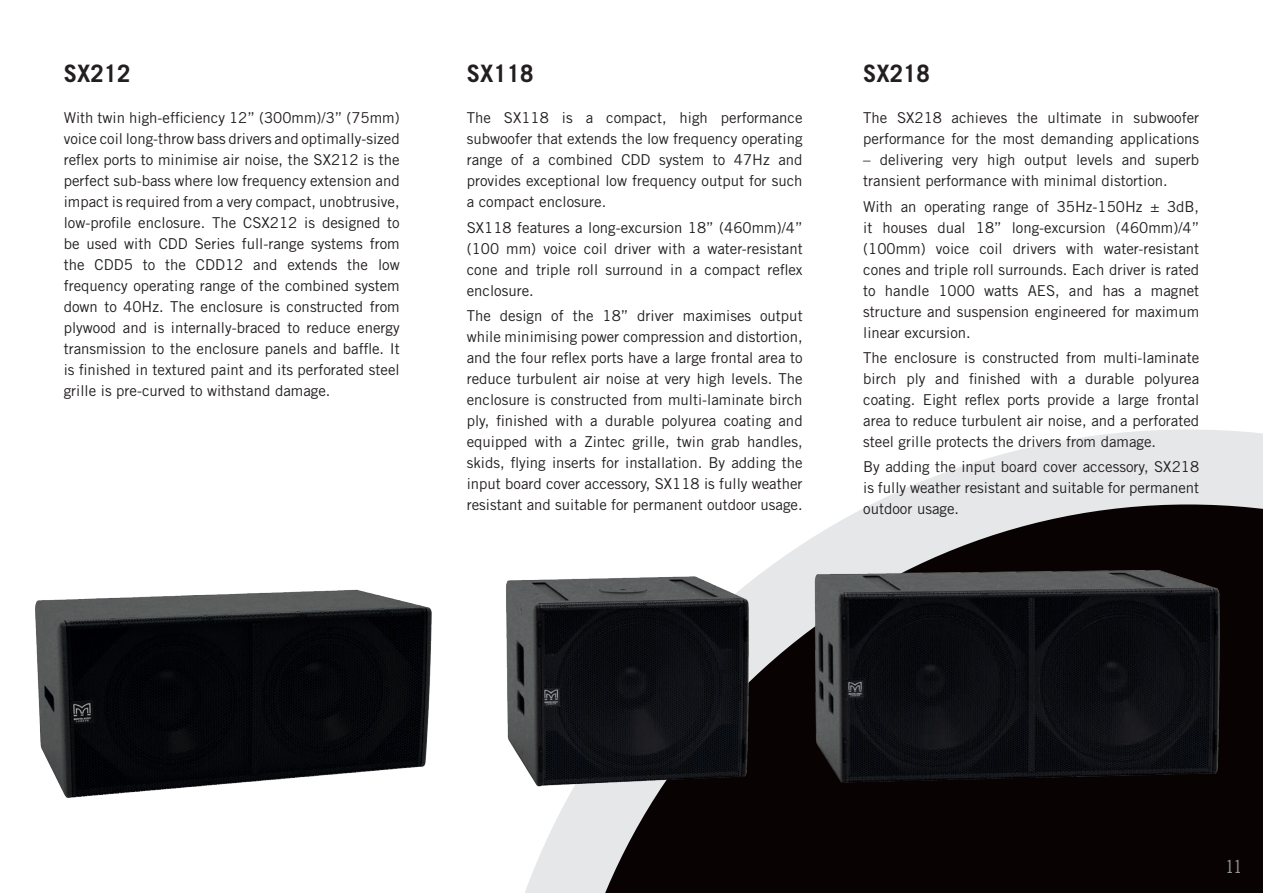
<style>
.page{position:relative;width:1263px;height:893px;background:#fff}
.page>*{position:absolute;margin:0;border:0;box-sizing:border-box;transform-origin:0 0}
.t1{font:700 24px "Trade Gothic";color:#231f20}
.t2{font:18px "Trade Gothic Cond Eighteen";color:#939598}
.t3{font:15px/21px "Trade Gothic";color:#231f20;text-align:justify}
</style>
<div class="page">
<svg style="left:525px;top:429px;width:738px;height:464px"></svg>
<img style="left:506px;top:561px;width:256px;height:256px">
<img style="left:796px;top:529px;width:435px;height:304px">
<img style="left:35px;top:589px;width:397px;height:209px">
<h1 class="t1" style="left:64px;top:59px;width:68px">SX212</h1>
<h1 class="t1" style="left:467px;top:59px;width:68px">SX118</h1>
<h1 class="t1" style="left:863px;top:59px;width:68px">SX218</h1>
<p class="t3" style="left:64px;top:107px;width:337px">With twin high-efficiency 12” (300mm)/3” (75mm) voice coil long-throw bass drivers and optimally-sized reflex ports to minimise air noise, the SX212 is the perfect sub-bass where low frequency extension and impact is required from a very compact, unobtrusive, low-profile enclosure. The CSX212 is designed to be used with CDD Series full-range systems from the CDD5 to the CDD12 and extends the low frequency operating range of the combined system down to 40Hz. The enclosure is constructed from plywood and is internally-braced to reduce energy transmission to the enclosure panels and baffle. It is finished in textured paint and its perforated steel grille is pre-curved to withstand damage.</p>
<p class="t3" style="left:467px;top:107px;width:337px">The SX118 is a compact, high performance subwoofer that extends the low frequency operating range of a combined CDD system to 47Hz and provides exceptional low frequency output for such a compact enclosure.</p>
<p class="t3" style="left:467px;top:216px;width:337px">SX118 features a long-excursion 18” (460mm)/4” (100 mm) voice coil driver with a water-resistant cone and triple roll surround in a compact reflex enclosure.</p>
<p class="t3" style="left:467px;top:305px;width:337px">The design of the 18” driver maximises output while minimising power compression and distortion, and the four reflex ports have a large frontal area to reduce turbulent air noise at very high levels. The enclosure is constructed from multi-laminate birch ply, finished with a durable polyurea coating and equipped with a Zintec grille, twin grab handles, skids, flying inserts for installation. By adding the input board cover accessory, SX118 is fully weather resistant and suitable for permanent outdoor usage.</p>
<p class="t3" style="left:863px;top:107px;width:337px">The SX218 achieves the ultimate in subwoofer performance for the most demanding applications</p>
<p class="t3" style="left:863px;top:149px;width:337px">– delivering very high output levels and superb transient performance with minimal distortion.</p>
<p class="t3" style="left:863px;top:195px;width:337px">With an operating range of 35Hz-150Hz ± 3dB, it houses dual 18” long-excursion (460mm)/4” (100mm) voice coil drivers with water-resistant cones and triple roll surrounds. Each driver is rated to handle 1000 watts AES, and has a magnet structure and suspension engineered for maximum linear excursion.</p>
<p class="t3" style="left:863px;top:347px;width:337px">The enclosure is constructed from multi-laminate birch ply and finished with a durable polyurea coating. Eight reflex ports provide a large frontal area to reduce turbulent air noise, and a perforated steel grille protects the drivers from damage.</p>
<p class="t3" style="left:863px;top:456px;width:337px">By adding the input board cover accessory, SX218 is fully weather resistant and suitable for permanent outdoor usage.</p>
<p class="t2" style="left:1226px;top:856px;width:17px">11</p>
</div>
